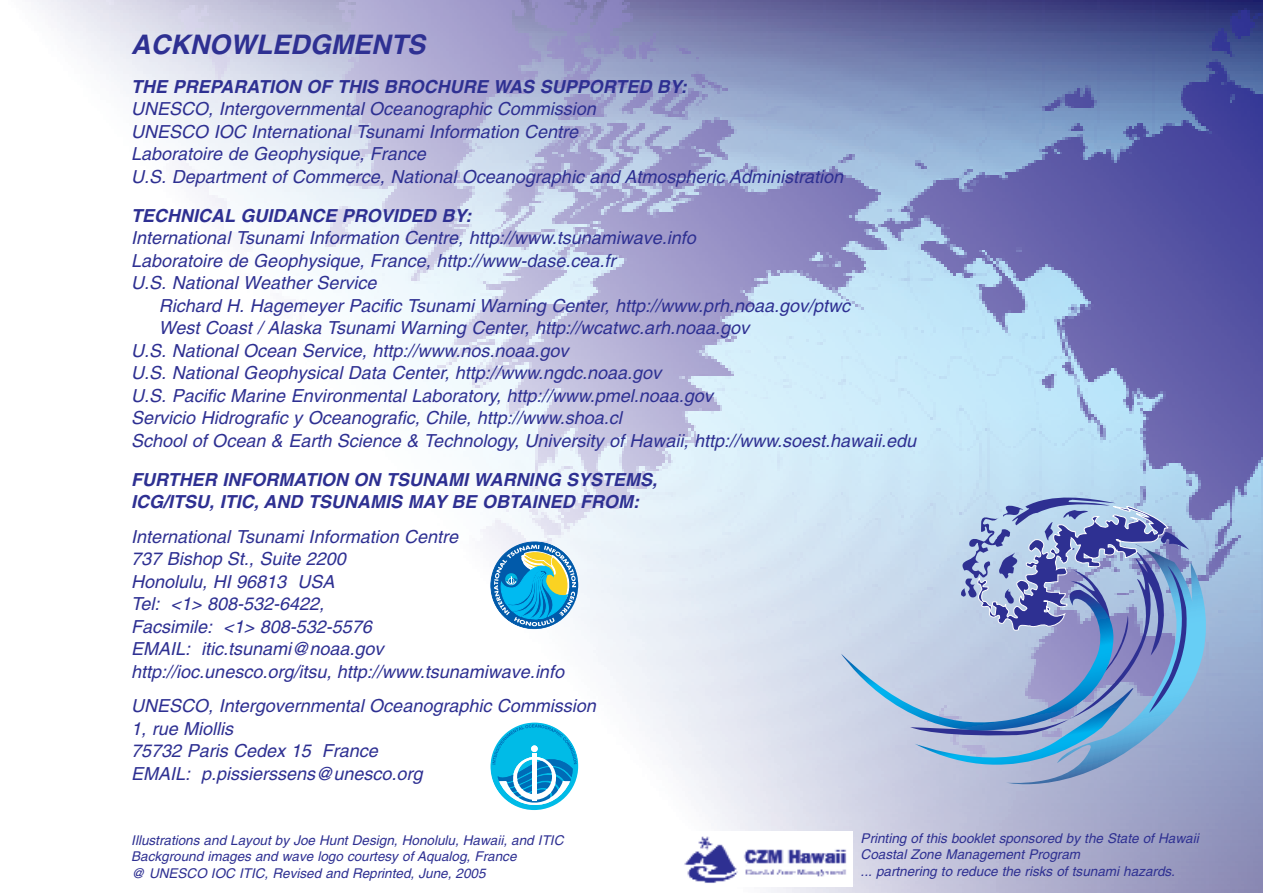
<style>
.page{position:relative;width:1263px;height:893px;background:#fff}
.page>*{position:absolute;margin:0;border:0;box-sizing:border-box;transform-origin:0 0}
.t1{font:italic 700 27px "Helvetica";color:#2e3092}
.t2{font:italic 18px/22.5px "Helvetica";color:#2e3092}
.t3{font:italic 700 18px/22.5px "Helvetica";color:#2e3092}
.t4{font:italic 13.5px/16.5px "Helvetica";color:#2e3092}
</style>
<div class="page">
<img style="left:37px;top:0;width:1226px;height:893px">
<svg style="left:1190px;top:544px;width:16px;height:240px;background:#88b5da"></svg>
<svg style="left:841px;top:498px;width:349px;height:286px;background:#9db2d7"></svg>
<svg style="left:494px;top:545px;width:82px;height:81px"></svg>
<svg style="left:492px;top:724px;width:85px;height:86px"></svg>
<div style="left:532px;top:754px;width:5px;height:47px;background:#fff"></div>
<div style="left:680px;top:831px;width:173px;height:56px;background:#fff"></div>
<img style="left:684px;top:836px;width:163px;height:47px">
<h1 class="t1" style="left:131px;top:34px;width:295px">ACKNOWLEDGMENTS</h1>
<p class="t3" style="left:131px;top:77px;width:557px">THE PREPARATION OF THIS BROCHURE WAS SUPPORTED BY:</p>
<p class="t2" style="left:131px;top:99px;width:713px">UNESCO, Intergovernmental Oceanographic Commission<br>UNESCO IOC International Tsunami Information Centre<br>Laboratoire de Geophysique, France<br>U.S. Department of Commerce, National Oceanographic and Atmospheric Administration</p>
<p class="t3" style="left:131px;top:206px;width:342px">TECHNICAL GUIDANCE PROVIDED BY:</p>
<p class="t2" style="left:131px;top:228px;width:566px">International Tsunami Information Centre, http://www.tsunamiwave.info<br>Laboratoire de Geophysique, France, http://www-dase.cea.fr<br>U.S. National Weather Service</p>
<p class="t2" style="left:159px;top:296px;width:693px">Richard H. Hagemeyer Pacific Tsunami Warning Center, http://www.prh.noaa.gov/ptwc</p>
<p class="t2" style="left:159px;top:318px;width:592px">West Coast / Alaska Tsunami Warning Center, http://wcatwc.arh.noaa.gov</p>
<p class="t2" style="left:131px;top:341px;width:439px">U.S. National Ocean Service, http://www.nos.noaa.gov</p>
<p class="t2" style="left:131px;top:363px;width:531px">U.S. National Geophysical Data Center, http://www.ngdc.noaa.gov</p>
<p class="t2" style="left:131px;top:386px;width:583px">U.S. Pacific Marine Environmental Laboratory, http://www.pmel.noaa.gov</p>
<p class="t2" style="left:131px;top:408px;width:492px">Servicio Hidrografic y Oceanografic, Chile, http://www.shoa.cl</p>
<p class="t2" style="left:131px;top:431px;width:786px">School of Ocean &amp; Earth Science &amp; Technology, University of Hawaii, http://www.soest.hawaii.edu</p>
<p class="t3" style="left:131px;top:470px;width:527px">FURTHER INFORMATION ON TSUNAMI WARNING SYSTEMS,<br>ICG/ITSU, ITIC, AND TSUNAMIS MAY BE OBTAINED FROM:</p>
<p class="t2" style="left:131px;top:527px;width:434px">International Tsunami Information Centre<br>737 Bishop St., Suite 2200<br>Honolulu, HI 96813 USA<br>Tel: &lt;1&gt; 808-532-6422,<br>Facsimile: &lt;1&gt; 808-532-5576<br>EMAIL: itic.tsunami@noaa.gov http://ioc.unesco.org/itsu, http://www.tsunamiwave.info</p>
<p class="t2" style="left:131px;top:696px;width:466px">UNESCO, Intergovernmental Oceanographic Commission 1, rue Miollis<br>75732 Paris Cedex 15 France<br>EMAIL: p.pissierssens@unesco.org</p>
<p class="t4" style="left:131px;top:833px;width:434px">Illustrations and Layout by Joe Hunt Design, Honolulu, Hawaii, and ITIC<br>Background images and wave logo courtesy of Aqualog, France<br>@ UNESCO IOC ITIC, Revised and Reprinted, June, 2005</p>
<p class="t4" style="left:861px;top:831px;width:339px">Printing of this booklet sponsored by the State of Hawaii<br>Coastal Zone Management Program<br>... partnering to reduce the risks of tsunami hazards.</p>
</div>
